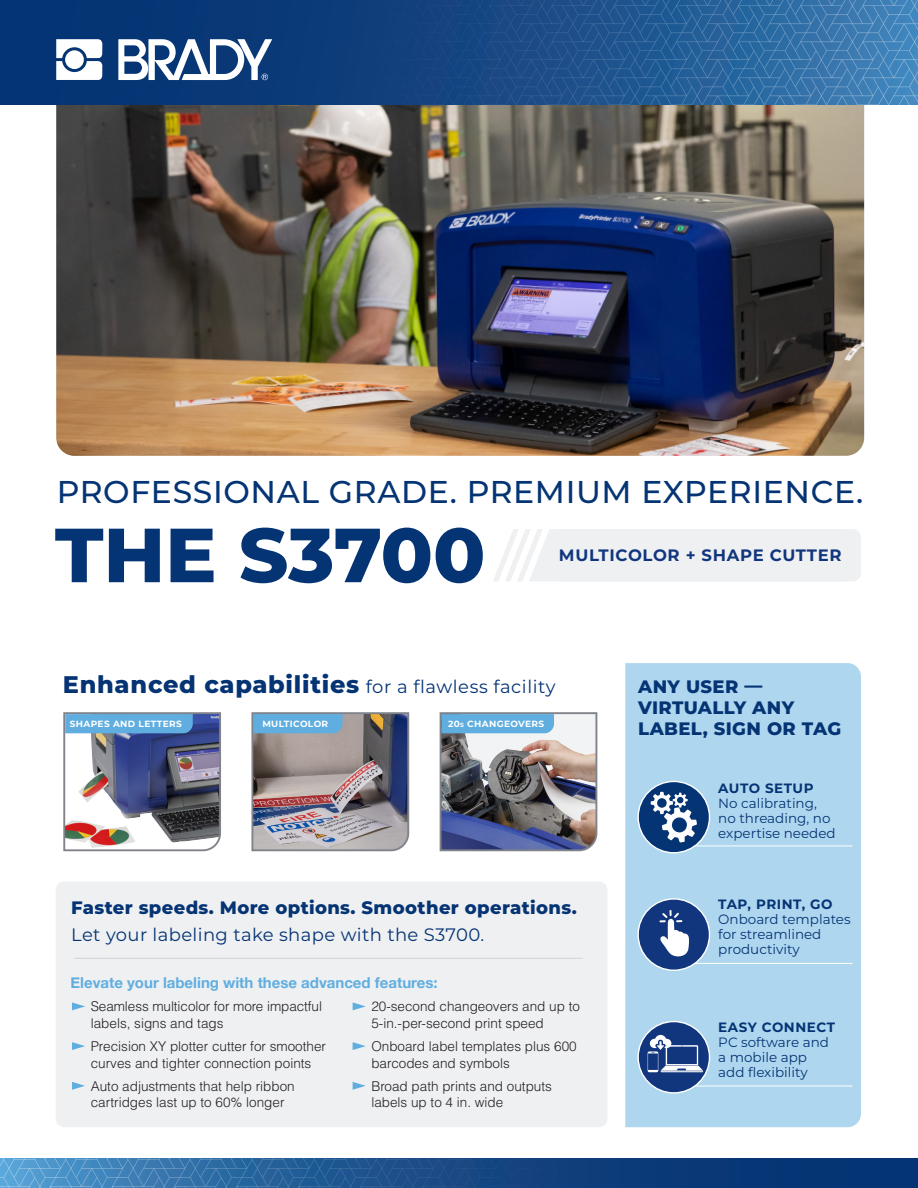
<style>
.page{position:relative;width:918px;height:1188px;background:#fff}
.page>*{position:absolute;margin:0;border:0;box-sizing:border-box;transform-origin:0 0}
._01_Product_Title{font:800 76.5px "Montserrat";color:#053474}
._05_Body_copy{font:500 31.5px "Montserrat";letter-spacing:.02em;color:#053474}
._05_Body_copy-2{font:800 24px "Montserrat";letter-spacing:.03em;color:#053474}
._01_Product_Title-2{font:800 18px/21px "Montserrat";letter-spacing:.02em;color:#053474}
._05_Body_copy-3{font:18px "Montserrat";letter-spacing:.02em;color:#053474}
._01_Product_Title-3{font:700 16.5px "Montserrat";letter-spacing:.04em;color:#11367e}
._05_Body_copy-4{font:700 15px "Helvetica Neue";color:#60aee0}
._05_Body_copy-5{font:300 13.5px/16.5px "Helvetica LT Std";color:#231f20}
._01_Product_Title-4{font:13.5px/15px "Montserrat";color:#053474}
._01_Product_Title-5{font:700 9px "Montserrat";letter-spacing:.04em;color:#fff}
.s1{font-weight:400;font-size:18px}
.s2{font-size:6px}
.s3{font-weight:700}
</style>
<div class="page">
<div style="left:625px;top:663px;width:236px;height:464px;background:#afd6ef"></div>
<div style="left:56px;top:881px;width:552px;height:246px;background:#eff0f2;border-radius:9px"></div>
<hr style="left:695px;top:846px;width:158px;height:1px;background:#fff">
<img style="left:0;top:1158px;width:918px;height:30px">
<img style="left:56px;top:104px;width:808px;height:352px">
<img style="left:0;top:0;width:918px;height:104px">
<hr style="left:695px;top:963px;width:158px;height:1px;background:#fff">
<hr style="left:695px;top:1086px;width:158px;height:1px;background:#fff">
<hr style="left:74px;top:958px;width:508px;height:1px;background:#d1d2d4">
<svg style="left:56px;top:39px;width:46px;height:41px"></svg>
<div style="left:65px;top:50px;width:19px;height:19px;background:#fff;border-radius:50%"></div>
<svg style="left:118px;top:39px;width:154px;height:41px"></svg>
<div style="left:638px;top:1022px;width:71px;height:71px;background:#11367e;border-radius:50%"></div>
<div style="left:637px;top:1021px;width:73px;height:73px;border:1px solid #fff;border-radius:50%"></div>
<img style="left:251px;top:712px;width:159px;height:140px">
<img style="left:439px;top:712px;width:159px;height:140px">
<div style="left:638px;top:781px;width:71px;height:72px;background:#053474;border-radius:50%"></div>
<div style="left:637px;top:781px;width:73px;height:73px;border:1px solid #fff;border-radius:50%"></div>
<svg style="left:651px;top:792px;width:46px;height:50px"></svg>
<div style="left:638px;top:899px;width:71px;height:71px;background:#11367e;border-radius:50%"></div>
<div style="left:637px;top:898px;width:73px;height:73px;border:1px solid #fff;border-radius:50%"></div>
<svg style="left:660px;top:910px;width:29px;height:46px"></svg>
<svg style="left:63px;top:712px;width:158px;height:140px"></svg>
<div style="left:554px;top:529px;width:307px;height:52px;background:#eff0f2;border-radius:9px"></div>
<svg style="left:493px;top:529px;width:67px;height:52px"></svg>
<svg style="left:72px;top:1002px;width:13px;height:8px"></svg>
<svg style="left:353px;top:1002px;width:13px;height:8px"></svg>
<svg style="left:72px;top:1042px;width:13px;height:8px"></svg>
<svg style="left:353px;top:1042px;width:13px;height:8px"></svg>
<svg style="left:72px;top:1082px;width:13px;height:8px"></svg>
<svg style="left:353px;top:1082px;width:13px;height:8px"></svg>
<svg style="left:648px;top:1035px;width:55px;height:37px"></svg>
<p class="_05_Body_copy" style="left:57px;top:470px;width:808px">PROFESSIONAL GRADE. PREMIUM EXPERIENCE.</p>
<p class="_01_Product_Title" style="left:55px;top:499px;width:432px">THE S3700</p>
<p class="_01_Product_Title-3" style="left:559px;top:543px;width:284px">MULTICOLOR + SHAPE CUTTER</p>
<p class="_05_Body_copy-2" style="left:63px;top:667px;width:494px">Enhanced capabilities <span class="s1">for a flawless facility</span></p>
<p class="_01_Product_Title-5" style="left:70px;top:717px;width:114px">SHAPES AND LETTERS</p>
<p class="_01_Product_Title-5" style="left:262px;top:717px;width:67px">MULTICOLOR</p>
<p class="_01_Product_Title-5" style="left:448px;top:717px;width:98px">20<span class="s2">S</span> CHANGEOVERS</p>
<p class="_01_Product_Title-2" style="left:71px;top:896px;width:507px">Faster speeds. More options. Smoother operations.</p>
<p class="_05_Body_copy-3" style="left:71px;top:923px;width:415px">Let your labeling take shape with the S3700.</p>
<p class="_05_Body_copy-4" style="left:70px;top:971px;width:369px">Elevate your labeling with these advanced features:</p>
<p class="_05_Body_copy-5" style="left:91px;top:998px;width:233px">Seamless multicolor for more impactful labels, signs and tags</p>
<p class="_05_Body_copy-5" style="left:91px;top:1038px;width:237px">Precision XY plotter cutter for smoother curves and tighter connection points</p>
<p class="_05_Body_copy-5" style="left:91px;top:1078px;width:206px">Auto adjustments that help ribbon cartridges last up to 60% longer</p>
<p class="_05_Body_copy-5" style="left:371px;top:998px;width:210px">20-second changeovers and up to<br>5-in.-per-second print speed</p>
<p class="_05_Body_copy-5" style="left:371px;top:1038px;width:207px">Onboard label templates plus 600 barcodes and symbols</p>
<p class="_05_Body_copy-5" style="left:371px;top:1078px;width:182px">Broad path prints and outputs labels up to 4 in. wide</p>
<p class="_01_Product_Title-2" style="left:638px;top:675px;width:204px">ANY USER —<br>VIRTUALLY ANY<br>LABEL, SIGN OR TAG</p>
<p class="_01_Product_Title-4" style="left:718px;top:781px;width:119px"><span class="s3">AUTO SETUP<br></span>No calibrating, no threading, no expertise needed</p>
<p class="_01_Product_Title-4" style="left:718px;top:896px;width:134px"><span class="s3">TAP, PRINT, GO<br></span>Onboard templates for streamlined productivity</p>
<p class="_01_Product_Title-4" style="left:718px;top:1020px;width:118px"><span class="s3">EASY CONNECT<br></span>PC software and a mobile app add flexibility</p>
</div>
